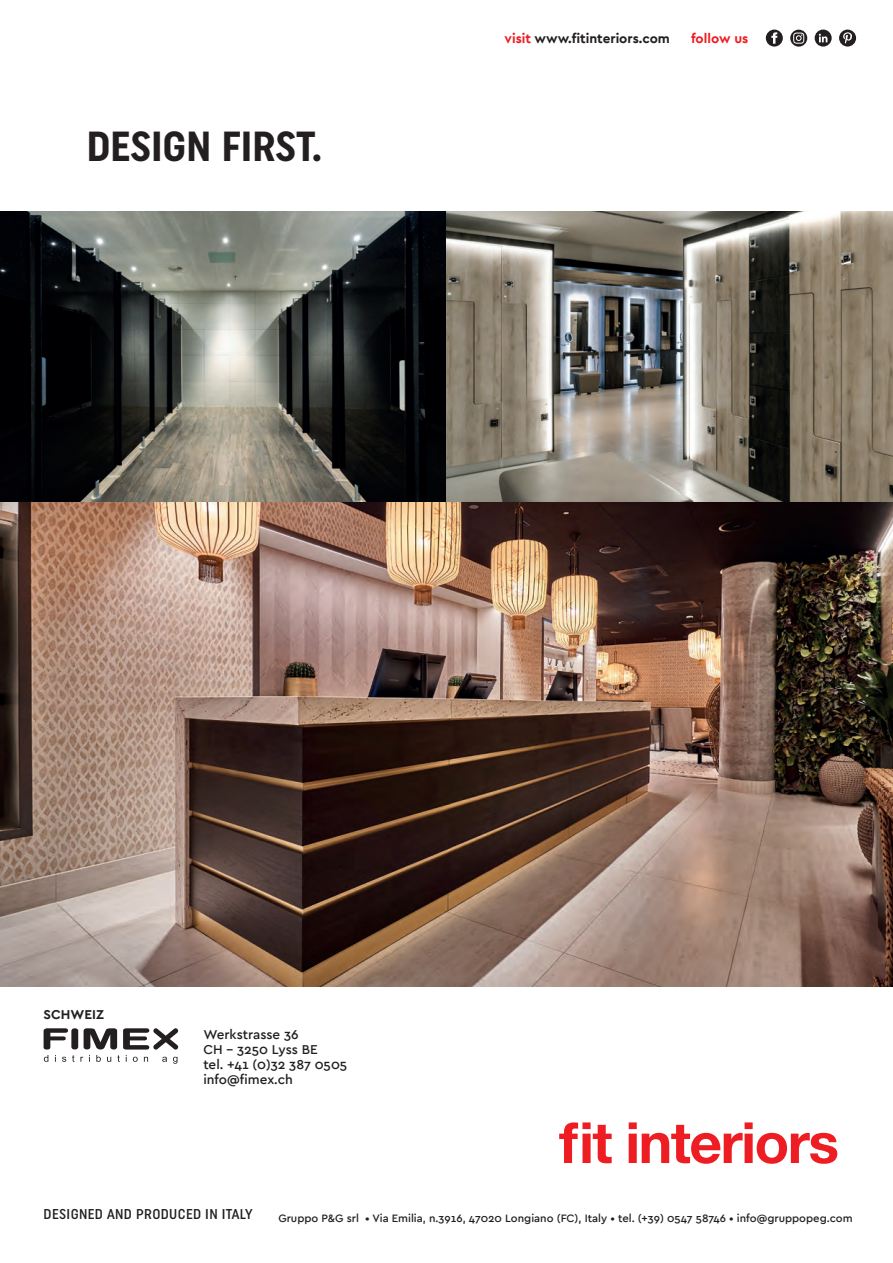
<style>
.page{position:relative;width:893px;height:1263px;background:#fff}
.page>*{position:absolute;margin:0;border:0;box-sizing:border-box;transform-origin:0 0}
.t1{font:700 42px "Uniform Condensed";color:#231f20}
.t2{font:500 14.25px "Uniform Condensed";letter-spacing:.025em;color:#231f20}
.t3{font:500 13.5px/15px "Cera PRO";color:#231f20}
.t4{font:700 13.5px "Cera PRO";color:#231f20}
.t5{font:700 13.5px "Cera PRO";color:#ee1d23}
.t6{font:500 11.25px "Cera PRO";color:#231f20}
.s1{color:#ee1d23}
</style>
<div class="page">
<svg style="left:44px;top:1028px;width:34px;height:21px"></svg>
<svg style="left:84px;top:1028px;width:33px;height:21px"></svg>
<svg style="left:123px;top:1028px;width:55px;height:21px"></svg>
<svg style="left:44px;top:1055px;width:4px;height:7px"></svg>
<svg style="left:62px;top:1057px;width:4px;height:5px"></svg>
<svg style="left:72px;top:1055px;width:11px;height:7px"></svg>
<svg style="left:96px;top:1055px;width:5px;height:7px"></svg>
<svg style="left:107px;top:1057px;width:4px;height:5px"></svg>
<svg style="left:117px;top:1055px;width:3px;height:7px"></svg>
<svg style="left:133px;top:1057px;width:5px;height:5px"></svg>
<svg style="left:144px;top:1057px;width:4px;height:5px"></svg>
<svg style="left:162px;top:1057px;width:5px;height:5px"></svg>
<svg style="left:173px;top:1057px;width:4px;height:7px"></svg>
<img style="left:0;top:212px;width:893px;height:774px">
<svg style="left:766px;top:30px;width:17px;height:17px"></svg>
<svg style="left:815px;top:30px;width:17px;height:17px"></svg>
<svg style="left:839px;top:30px;width:17px;height:17px"></svg>
<svg style="left:790px;top:30px;width:17px;height:17px"></svg>
<svg style="left:559px;top:1122px;width:278px;height:42px"></svg>
<h1 class="t1" style="left:87px;top:121px;width:237px">DESIGN FIRST.</h1>
<p class="t4" style="left:505px;top:29px;width:167px"><span class="s1">visit</span> www.fitinteriors.com</p>
<p class="t5" style="left:691px;top:29px;width:59px">follow us</p>
<p class="t4" style="left:44px;top:1005px;width:62px">SCHWEIZ</p>
<p class="t3" style="left:203px;top:1026px;width:145px">Werkstrasse 36<br>CH - 3250 Lyss BE<br>tel. +41 (0)32 387 0505 info@fimex.ch</p>
<p class="t2" style="left:44px;top:1205px;width:211px">DESIGNED AND PRODUCED IN ITALY</p>
<p class="t6" style="left:278px;top:1210px;width:576px">Gruppo P&amp;G srl • Via Emilia, n.3916, 47020 Longiano (FC), Italy • tel. (+39) 0547 58746 • info@gruppopeg.com</p>
</div>
